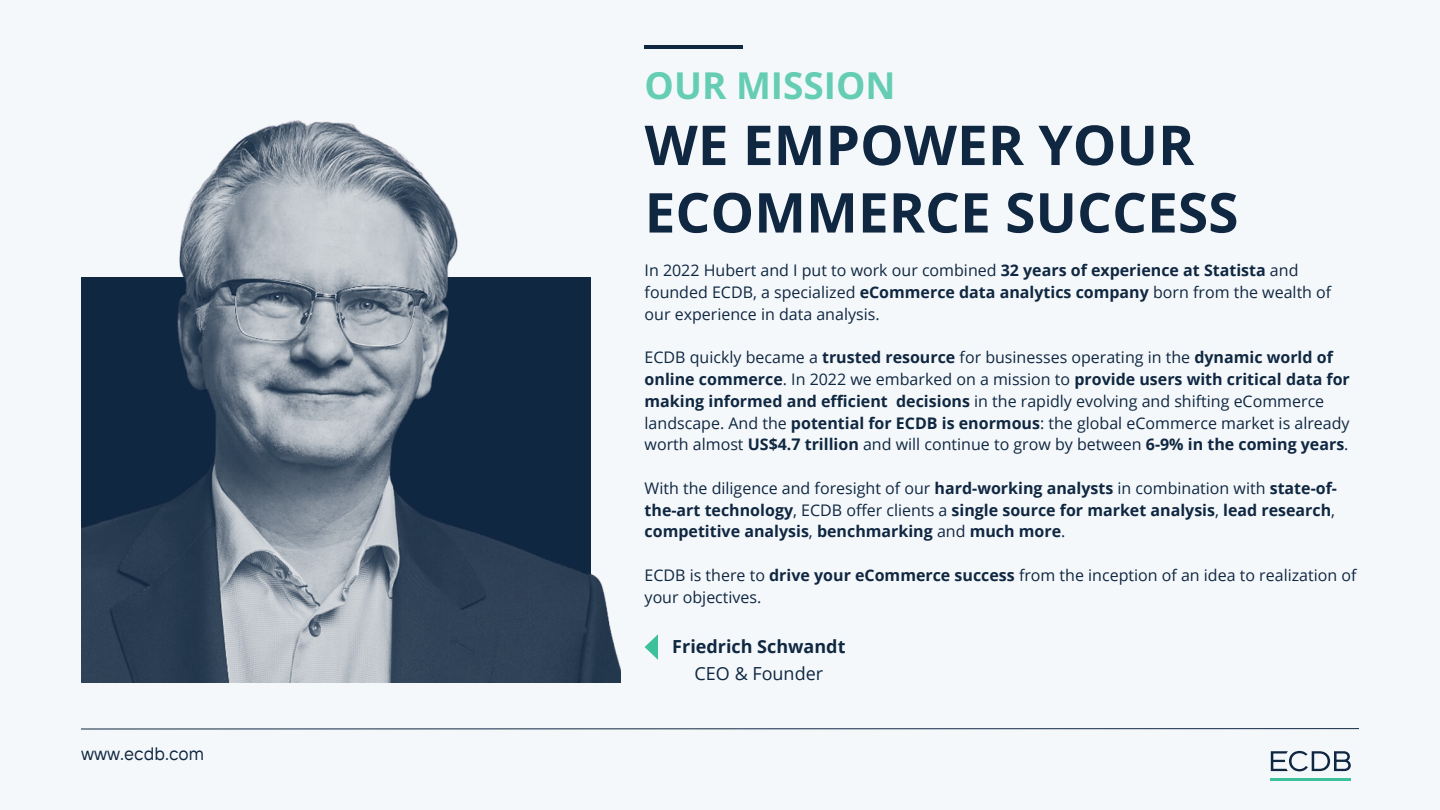
<style>
.page{position:relative;width:1440px;height:810px;background:#f5f8fb}
.page>*{position:absolute;margin:0;border:0;box-sizing:border-box;transform-origin:0 0}
.t1{font:700 55px/67.5px "Open Sans";color:#0f2741}
.t2{font:700 37px "Open Sans";color:#65cdb3}
.t3{font:700 18px "Open Sans";color:#0f2741}
.t4{font:18px "TT Interphases";color:#0f2741}
.t5{font:18px "Open Sans";color:#0f2741}
.t6{font:16px/21.8px "Open Sans";color:#0f2741}
.t7{font:700 16px/21.8px "Open Sans";color:#0f2741;text-align:justify}
.s1{font-weight:700}
.s2{font-weight:400}
</style>
<div class="page">
<hr style="left:645px;top:45px;width:98px;height:4px;background:#0f2741">
<img style="left:81px;top:120px;width:540px;height:562px">
<svg style="left:81px;top:728px;width:1278px;height:2px"></svg>
<hr style="left:1271px;top:778px;width:80px;height:2px;background:#3dc09c">
<svg style="left:1271px;top:751px;width:80px;height:20px"></svg>
<svg style="left:645px;top:634px;width:13px;height:26px"></svg>
<p class="t4" style="left:81px;top:742px;width:125px">www.ecdb.com</p>
<h2 class="t2" style="left:645px;top:59px;width:253px">OUR MISSION</h2>
<h1 class="t1" style="left:645px;top:110px;width:595px">WE EMPOWER YOUR<br>ECOMMERCE SUCCESS</h1>
<p class="t6" style="left:645px;top:259px;width:688px">In 2022 Hubert and I put to work our combined <span class="s1">32 years of experience at Statista</span> and founded ECDB, a specialized <span class="s1">eCommerce data analytics company</span> born from the wealth of our experience in data analysis.</p>
<p class="t6" style="left:645px;top:346px;width:707px">ECDB quickly became a <span class="s1">trusted resource</span> for businesses operating in the <span class="s1">dynamic world of online commerce</span>. In 2022 we embarked on a mission to <span class="s1">provide users with critical data for making informed and efficient decisions</span> in the rapidly evolving and shifting eCommerce landscape. And the <span class="s1">potential for ECDB is enormous</span>: the global eCommerce market is already worth almost <span class="s1">US$4.7 trillion</span> and will continue to grow by between <span class="s1">6-9% in the coming years</span>.</p>
<p class="t7" style="left:645px;top:477px;width:694px"><span class="s2">With the diligence and foresight of our</span> hard-working analysts <span class="s2">in combination with</span> state-of&shy;the-art technology<span class="s2">, ECDB offer clients a</span> single source for market analysis<span class="s2">,</span> lead research<span class="s2">, </span>competitive analysis<span class="s2">,</span> benchmarking <span class="s2">and</span> much more<span class="s2">.</span></p>
<p class="t6" style="left:645px;top:564px;width:713px">ECDB is there to <span class="s1">drive your eCommerce success</span> from the inception of an idea to realization of your objectives.</p>
<p class="t3" style="left:672px;top:634px;width:175px">Friedrich Schwandt</p>
<p class="t5" style="left:695px;top:660px;width:130px">CEO &amp; Founder</p>
</div>
